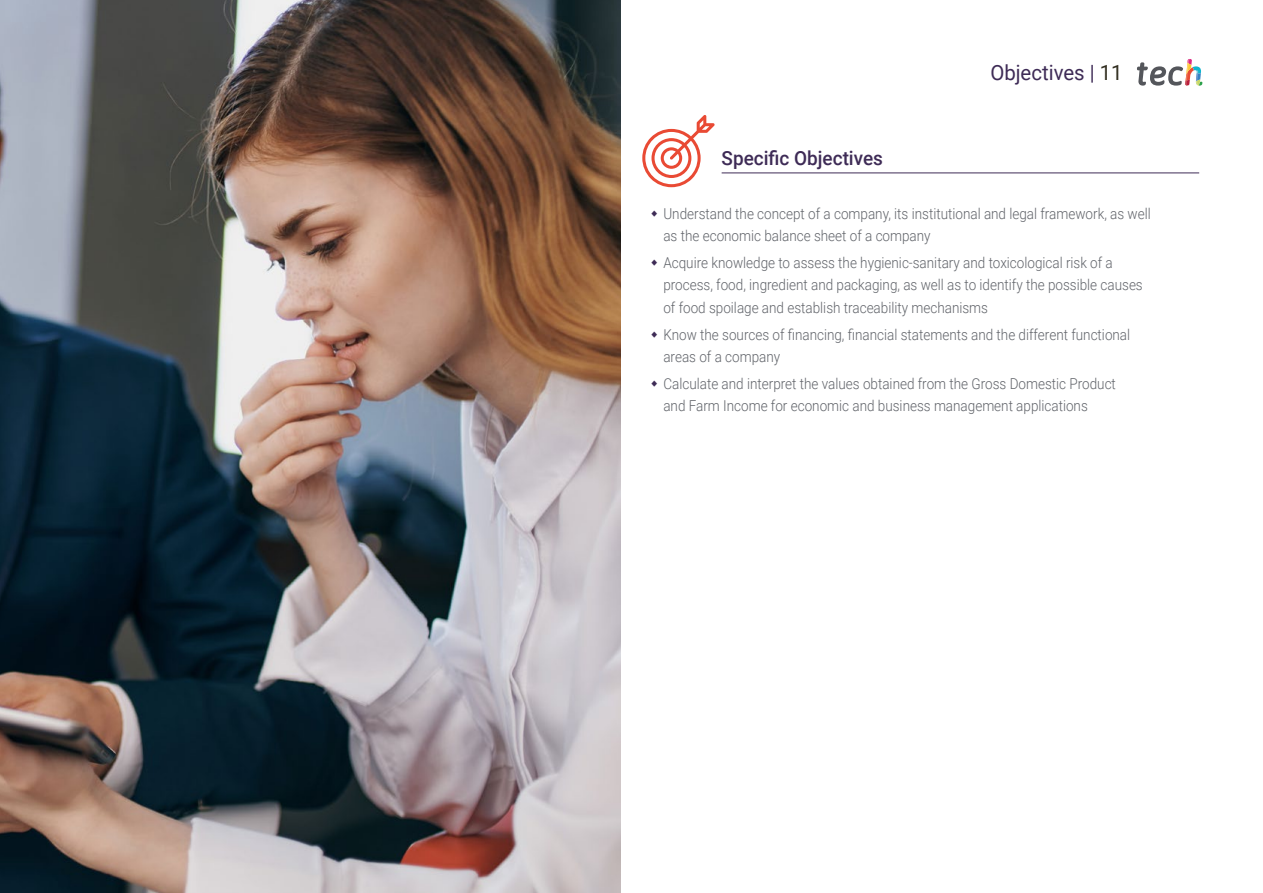
<style>
.page{position:relative;width:1263px;height:893px;background:#fff}
.page>*{position:absolute;margin:0;border:0;box-sizing:border-box;transform-origin:0 0}
.t1{font:21px "Roboto";color:#3e2b56}
.t2{font:500 19.5px "Roboto";color:#3e2b56}
.t3{font:300 15px/22.5px "Roboto";color:#61646a;scale:.9 1}
.s1{color:#312e20}
</style>
<div class="page">
<hr style="left:722px;top:173px;width:477px;height:1px;background:#3e2b56">
<svg style="left:642px;top:115px;width:73px;height:72px"></svg>
<img style="left:0;top:0;width:621px;height:893px">
<svg style="left:1137px;top:59px;width:65px;height:27px"></svg>
<h2 class="t2" style="left:722px;top:144px;width:163px">Specific Objectives</h2>
<h1 class="t1" style="left:990px;top:57px;width:134px">Objectives | <span class="s1">11</span></h1>
<p class="t3" style="left:663px;top:201px;width:543px">Understand the concept of a company, its institutional and legal framework, as well as the economic balance sheet of a company</p>
<p class="t3" style="left:663px;top:251px;width:534px">Acquire knowledge to assess the hygienic-sanitary and toxicological risk of a process, food, ingredient and packaging, as well as to identify the possible causes of food spoilage and establish traceability mechanisms</p>
<p class="t3" style="left:663px;top:322px;width:520px">Know the sources of financing, financial statements and the different functional areas of a company</p>
<p class="t3" style="left:663px;top:372px;width:504px">Calculate and interpret the values obtained from the Gross Domestic Product and Farm Income for economic and business management applications</p>
</div>
